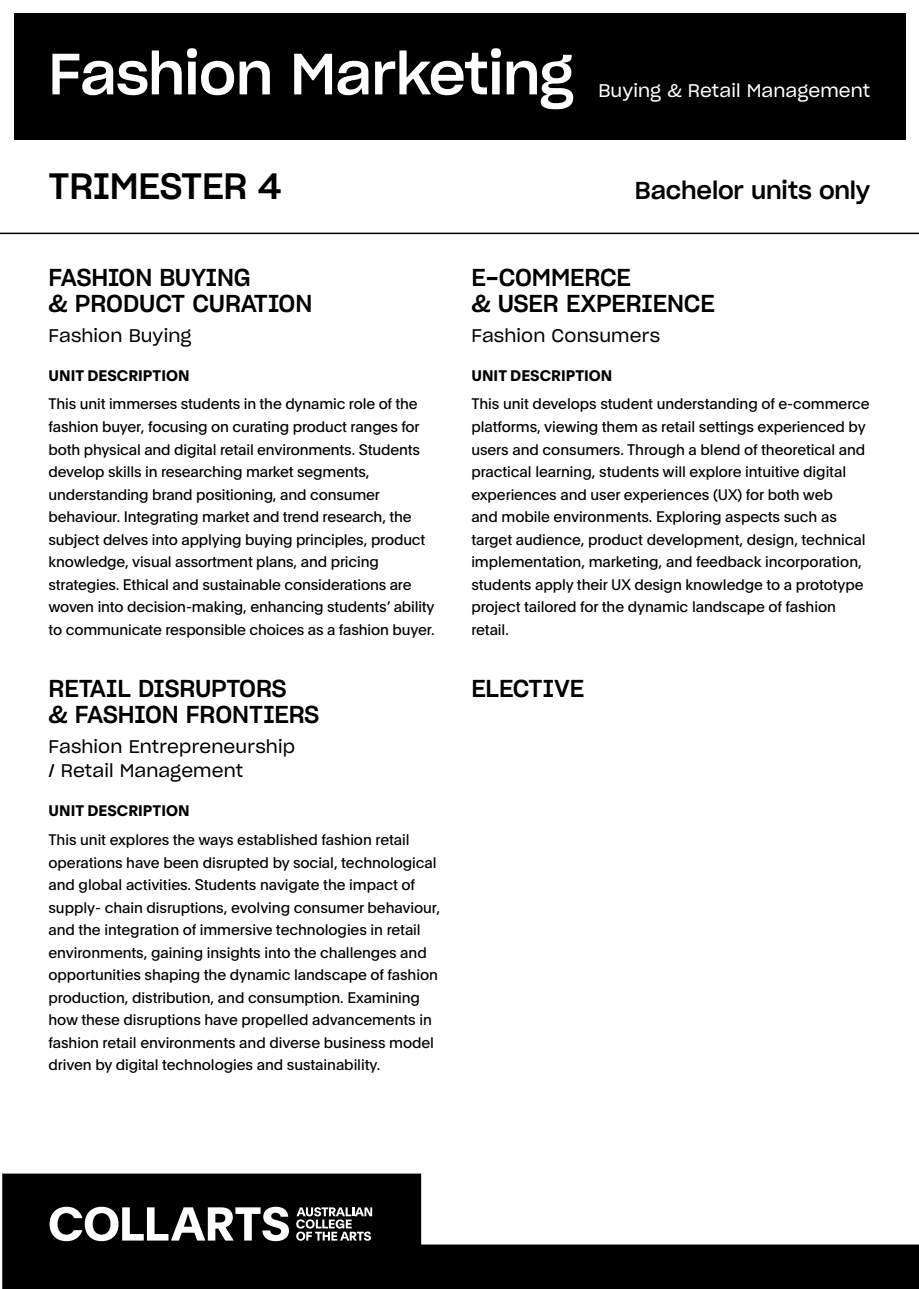
<style>
.page{position:relative;width:919px;height:1289px;background:#fff}
.page>*{position:absolute;margin:0;border:0;box-sizing:border-box;transform-origin:0 0}
.t1{font:57px "Sharp Grotesk Medium 20";letter-spacing:-.005em;color:#fff}
.t2{font:36px "Sharp Grotesk Medium 20";letter-spacing:-.005em;color:#000}
.t3{font:24px/26.4px "Sharp Grotesk Medium 20";letter-spacing:-.005em;color:#000}
.t4{font:18px/24px "Sharp Grotesk Book 20";letter-spacing:.01em;color:#000}
.t5{font:18px "Sharp Grotesk Book 20";letter-spacing:.005em;color:#fff}
.t6{font:15px/22.5px "Plain";letter-spacing:-.005em;color:#000}
.t7{font:700 15px "Plain";letter-spacing:.005em;color:#000}
</style>
<div class="page">
<hr style="left:0;top:233px;width:918px;height:1px;background:#000">
<div style="left:2px;top:1244px;width:916px;height:44px;background:#000"></div>
<div style="left:2px;top:1172px;width:420px;height:72px;background:#000"></div>
<svg style="left:50px;top:1206px;width:239px;height:35px"></svg>
<svg style="left:296px;top:1207px;width:76px;height:33px"></svg>
<div style="left:14px;top:14px;width:891px;height:126px;background:#000"></div>
<h1 class="t1" style="left:48px;top:26px;width:526px">Fashion Marketing</h1>
<p class="t5" style="left:598px;top:76px;width:273px">Buying &amp; Retail Management</p>
<h2 class="t2" style="left:48px;top:156px;width:234px">TRIMESTER 4</h2>
<h3 class="t3" style="left:634px;top:176px;width:237px">Bachelor units only</h3>
<h3 class="t3" style="left:48px;top:262px;width:265px">FASHION BUYING<br>&amp; PRODUCT CURATION</h3>
<p class="t4" style="left:48px;top:322px;width:144px">Fashion Buying</p>
<p class="t7" style="left:49px;top:365px;width:142px">UNIT DESCRIPTION</p>
<p class="t6" style="left:48px;top:392px;width:387px">This unit immerses students in the dynamic role of the fashion buyer, focusing on curating product ranges for both physical and digital retail environments. Students develop skills in researching market segments, understanding brand positioning, and consumer behaviour. Integrating market and trend research, the subject delves into applying buying principles, product knowledge, visual assortment plans, and pricing strategies. Ethical and sustainable considerations are woven into decision-making, enhancing students’ ability to communicate responsible choices as a fashion buyer.</p>
<h3 class="t3" style="left:48px;top:673px;width:272px">RETAIL DISRUPTORS<br>&amp; FASHION FRONTIERS</h3>
<p class="t4" style="left:48px;top:734px;width:248px">Fashion Entrepreneurship / Retail Management</p>
<p class="t7" style="left:49px;top:800px;width:142px">UNIT DESCRIPTION</p>
<p class="t6" style="left:48px;top:827px;width:393px">This unit explores the ways established fashion retail operations have been disrupted by social, technological and global activities. Students navigate the impact of supply- chain disruptions, evolving consumer behaviour, and the integration of immersive technologies in retail environments, gaining insights into the challenges and opportunities shaping the dynamic landscape of fashion production, distribution, and consumption. Examining how these disruptions have propelled advancements in fashion retail environments and diverse business model driven by digital technologies and sustainability.</p>
<h3 class="t3" style="left:471px;top:262px;width:245px">E-COMMERCE<br>&amp; USER EXPERIENCE</h3>
<p class="t4" style="left:471px;top:322px;width:190px">Fashion Consumers</p>
<p class="t7" style="left:471px;top:365px;width:142px">UNIT DESCRIPTION</p>
<p class="t6" style="left:471px;top:392px;width:400px">This unit develops student understanding of e-commerce platforms, viewing them as retail settings experienced by users and consumers. Through a blend of theoretical and practical learning, students will explore intuitive digital experiences and user experiences (UX) for both web<br>and mobile environments. Exploring aspects such as target audience, product development, design, technical implementation, marketing, and feedback incorporation, students apply their UX design knowledge to a prototype project tailored for the dynamic landscape of fashion retail.</p>
<h3 class="t3" style="left:471px;top:673px;width:115px">ELECTIVE</h3>
</div>
